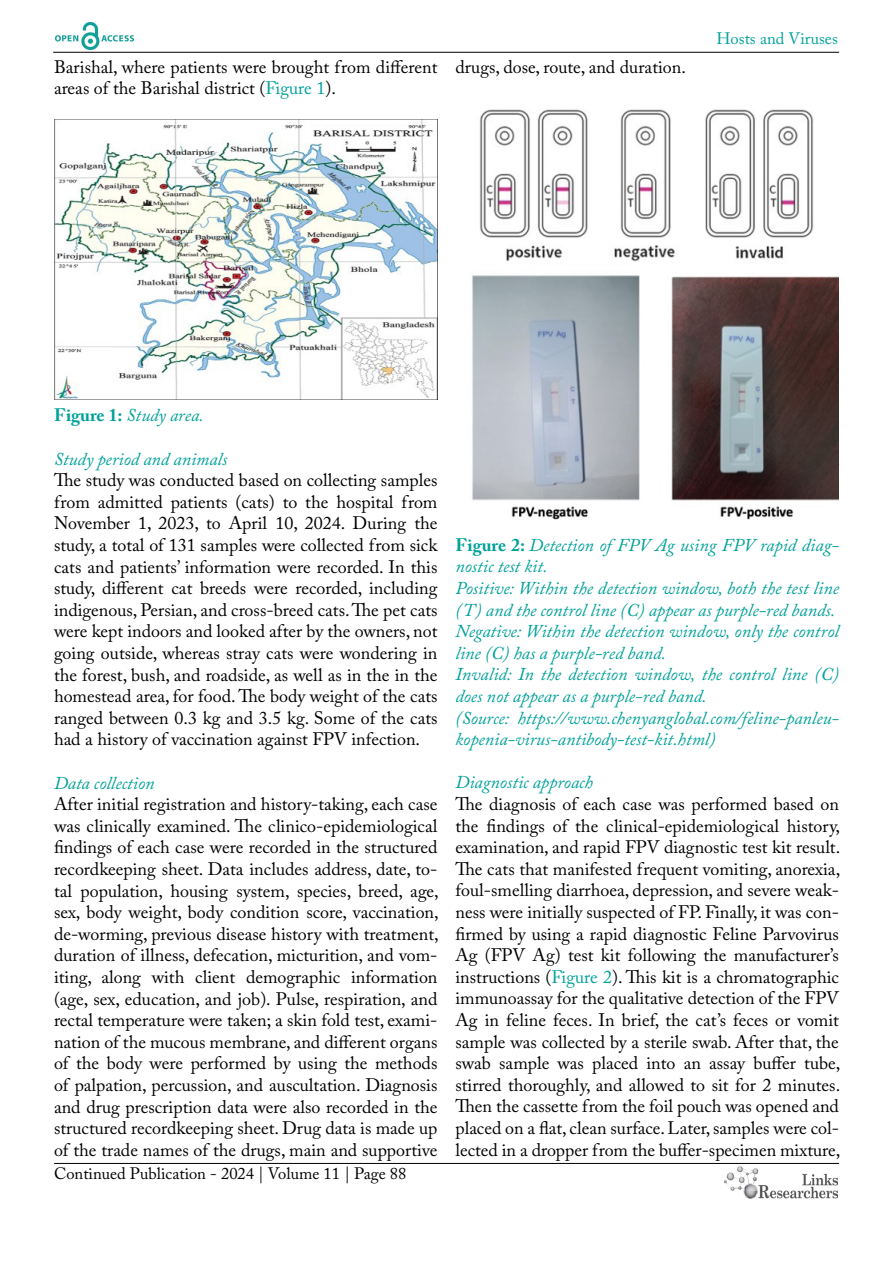
<style>
.page{position:relative;width:893px;height:1263px;background:#fff}
.page>*{position:absolute;margin:0;border:0;box-sizing:border-box;transform-origin:0 0}
.t1{font:18px/21.6px "Adobe Caslon Pro";color:#000;text-align:justify}
.t2{font:italic 18px/21.6px "Adobe Caslon Pro";color:#00a19a}
.t3{font:16.5px "Adobe Caslon Pro";color:#000}
.t4{font:16.5px "Adobe Caslon Pro";color:#00a19a}
.s1{color:#00a19a}
.s2{font-weight:700;font-style:normal}
</style>
<div class="page">
<hr style="left:53px;top:52px;width:786px;height:1px;background:#000">
<hr style="left:54px;top:1163px;width:785px;height:1px;background:#000">
<img style="left:724px;top:1167px;width:113px;height:32px">
<img style="left:55px;top:23px;width:79px;height:27px">
<img style="left:54px;top:119px;width:383px;height:281px">
<img style="left:472px;top:109px;width:367px;height:411px">
<p class="t1" style="left:54px;top:56px;width:385px">Barishal, where patients were brought from different areas of the Barishal district (<span class="s1">Figure 1</span>).</p>
<p class="t1" style="left:455px;top:56px;width:232px">drugs, dose, route, and duration.</p>
<p class="t4" style="left:716px;top:29px;width:123px">Hosts and Viruses</p>
<p class="t2" style="left:54px;top:404px;width:151px"><span class="s2">Figure 1:</span> Study area.</p>
<p class="t2" style="left:54px;top:447px;width:175px">Study period and animals</p>
<p class="t1" style="left:54px;top:469px;width:385px">The study was conducted based on collecting samples from admitted patients (cats) to the hospital from November 1, 2023, to April 10, 2024. During the study, a total of 131 samples were collected from sick cats and patients’ information were recorded. In this study, different cat breeds were recorded, including indigenous, Persian, and cross-breed cats. The pet cats were kept indoors and looked after by the owners, not going outside, whereas stray cats were wondering in the forest, bush, and roadside, as well as in the in the homestead area, for food. The body weight of the cats ranged between 0.3 kg and 3.5 kg. Some of the cats had a history of vaccination against FPV infection.</p>
<p class="t2" style="left:54px;top:771px;width:102px">Data collection</p>
<p class="t1" style="left:54px;top:793px;width:386px">After initial registration and history-taking, each case was clinically examined. The clinico-epidemiological findings of each case were recorded in the structured recordkeeping sheet. Data includes address, date, to&shy;tal population, housing system, species, breed, age, sex, body weight, body condition score, vaccination, de-worming, previous disease history with treatment, duration of illness, defecation, micturition, and vom&shy;iting, along with client demographic information (age, sex, education, and job). Pulse, respiration, and rectal temperature were taken; a skin fold test, exami&shy;nation of the mucous membrane, and different organs of the body were performed by using the methods of palpation, percussion, and auscultation. Diagnosis and drug prescription data were also recorded in the structured recordkeeping sheet. Drug data is made up of the trade names of the drugs, main and supportive</p>
<p class="t3" style="left:54px;top:1164px;width:354px">Continued Publication - 2024 | Volume 11 | Page 88</p>
<p class="t2" style="left:455px;top:534px;width:385px"><span class="s2">Figure 2:</span> Detection of FPV Ag using FPV rapid diag&shy;nostic test kit.<br>Positive: Within the detection window, both the test line (T) and the control line (C) appear as purple-red bands.<br>Negative: Within the detection window, only the control line (C) has a purple-red band.<br>Invalid: In the detection window, the control line (C) does not appear as a purple-red band.<br>(Source: https://www.chenyanglobal.com/feline-panleu&shy;kopenia-virus-antibody-test-kit.html)</p>
<p class="t2" style="left:455px;top:771px;width:139px">Diagnostic approach</p>
<p class="t1" style="left:455px;top:793px;width:386px">The diagnosis of each case was performed based on the findings of the clinical-epidemiological history, examination, and rapid FPV diagnostic test kit result.<br>The cats that manifested frequent vomiting, anorexia, foul-smelling diarrhoea, depression, and severe weak&shy;ness were initially suspected of FP. Finally, it was con&shy;firmed by using a rapid diagnostic Feline Parvovirus Ag (FPV Ag) test kit following the manufacturer’s instructions (<span class="s1">Figure 2</span>). This kit is a chromatographic immunoassay for the qualitative detection of the FPV Ag in feline feces. In brief, the cat’s feces or vomit sample was collected by a sterile swab. After that, the swab sample was placed into an assay buffer tube, stirred thoroughly, and allowed to sit for 2 minutes.<br>Then the cassette from the foil pouch was opened and placed on a flat, clean surface. Later, samples were col&shy;lected in a dropper from the buffer-specimen mixture,</p>
</div>
